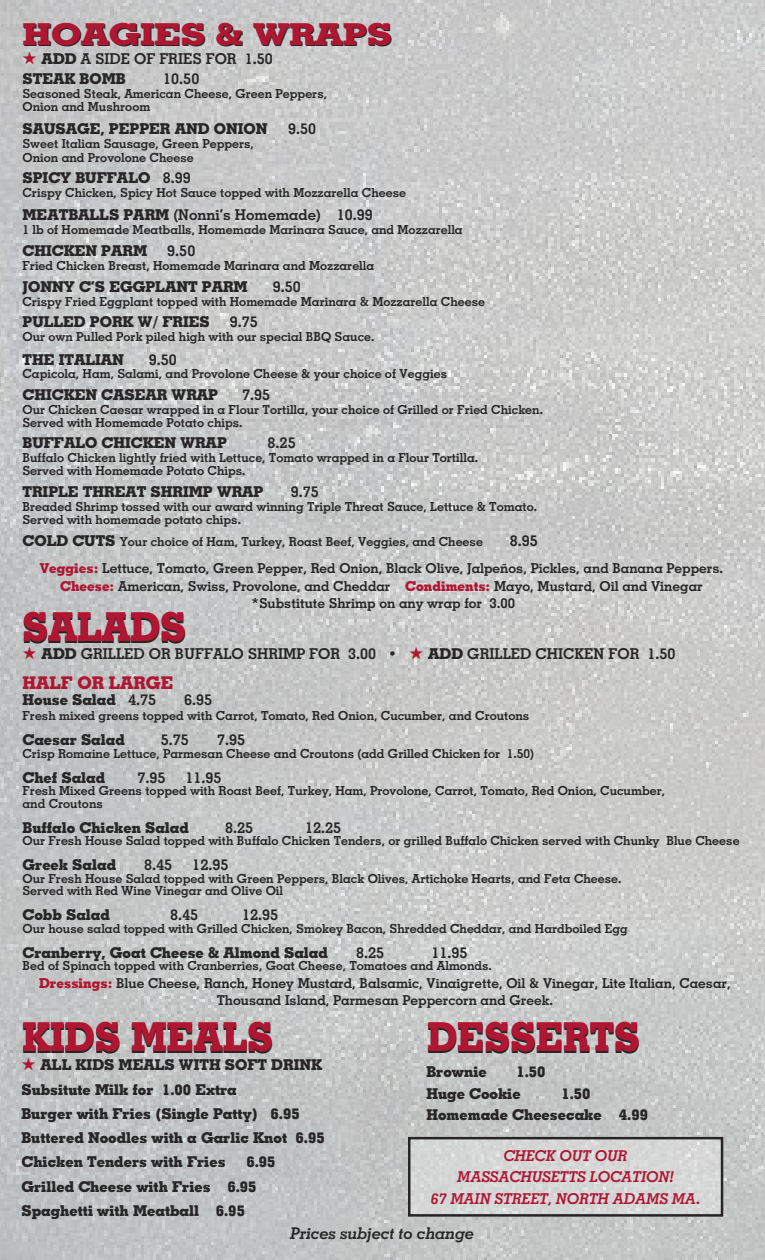
<style>
.page{position:relative;width:765px;height:1260px;background:#fff}
.page>*{position:absolute;margin:0;border:0;box-sizing:border-box;transform-origin:0 0}
.t1{font:700 40px "Geometric Slab 703 BT Xtra";color:#ae1632;scale:.95 1}
.t2{font:700 30.25px "Geometric Slab 703 BT Xtra";color:#ae1632;scale:1.21 1}
.t3{font:700 17.5px "Geometric Slab 703 BT Xtra";color:#ae1632}
.t4{font:italic 700 16.25px "Geometric Slab 703 BT";color:#272526}
.t5{font:700 15px/24.2px "Geometric Slab 703 BT Xtra";color:#272526}
.t6{font:700 15px "Geometric Slab 703 BT";color:#272526}
.t7{font:italic 700 15px/21.6px "Geometric Slab 703 BT";color:#ae1632;text-align:center}
.t8{font:700 13.75px/17.5px "Geometric Slab 703 BT";color:#272526;text-align:center}
.t9{font:700 12.5px/13.8px "Geometric Slab 703 BT";color:#272526}
.s1{color:#ae1632}
.s2{font-family:"Geometric Slab 703 BT Xtra"}
.s3{font-family:"Geometric Slab 703 BT"}
.s4{font-family:"Geometric Slab 703 BT Xtra";font-size:15px}
.s5{font-family:"Geometric Slab 703 BT Xtra";color:#ae1632}
</style>
<div class="page">
<img style="left:0;top:0;width:765px;height:1260px">
<div style="left:410px;top:1139px;width:311px;height:75px;background:#d6d6d6"></div>
<div style="left:408px;top:1137px;width:315px;height:80px;border:2px solid #272526"></div>
<h2 class="t2" style="left:22px;top:17px;width:307px">HOAGIES &amp; WRAPS</h2>
<p class="t6" style="left:22px;top:50px;width:252px"><span class="s1">★</span> <span class="s2">ADD</span> A SIDE OF FRIES FOR 1.50</p>
<p class="t5" style="left:22px;top:67px;width:105px">STEAK BOMB</p>
<p class="t6" style="left:163px;top:70px;width:38px">10.50</p>
<p class="t9" style="left:22px;top:86px;width:306px">Seasoned Steak, American Cheese, Green Peppers,<br>Onion and Mushroom</p>
<p class="t5" style="left:22px;top:117px;width:246px">SAUSAGE, PEPPER AND ONION</p>
<p class="t6" style="left:288px;top:120px;width:30px">9.50</p>
<p class="t9" style="left:22px;top:137px;width:233px">Sweet Italian Sausage, Green Peppers,<br>Onion and Provolone Cheese</p>
<p class="t5" style="left:23px;top:166px;width:170px">SPICY BUFFALO <span class="s3">8.99</span></p>
<p class="t9" style="left:22px;top:186px;width:385px">Crispy Chicken, Spicy Hot Sauce topped with Mozzarella Cheese</p>
<p class="t6" style="left:23px;top:206px;width:352px"><span class="s2">MEATBALLS PARM</span> (Nonni’s Homemade) 10.99</p>
<p class="t9" style="left:22px;top:222px;width:442px">1 lb of Homemade Meatballs, Homemade Marinara Sauce, and Mozzarella</p>
<p class="t5" style="left:22px;top:239px;width:126px">CHICKEN PARM</p>
<p class="t6" style="left:167px;top:243px;width:30px">9.50</p>
<p class="t9" style="left:22px;top:259px;width:353px">Fried Chicken Breast, Homemade Marinara and Mozzarella</p>
<p class="t5" style="left:22px;top:274px;width:227px">JONNY C’S EGGPLANT PARM</p>
<p class="t6" style="left:273px;top:278px;width:30px">9.50</p>
<p class="t9" style="left:22px;top:294px;width:464px">Crispy Fried Eggplant topped with Homemade Marinara &amp; Mozzarella Cheese</p>
<p class="t5" style="left:22px;top:310px;width:189px">PULLED PORK W/ FRIES</p>
<p class="t6" style="left:230px;top:313px;width:30px">9.75</p>
<p class="t9" style="left:22px;top:330px;width:353px">Our own Pulled Pork piled high with our special BBQ Sauce.</p>
<p class="t5" style="left:22px;top:347px;width:103px">THE ITALIAN</p>
<p class="t6" style="left:149px;top:351px;width:30px">9.50</p>
<p class="t9" style="left:22px;top:367px;width:426px">Capicola, Ham, Salami, and Provolone Cheese &amp; your choice of Veggies</p>
<p class="t5" style="left:23px;top:383px;width:197px">CHICKEN CASEAR WRAP</p>
<p class="t6" style="left:242px;top:386px;width:30px">7.95</p>
<p class="t9" style="left:22px;top:402px;width:522px">Our Chicken Caesar wrapped in a Flour Tortilla, your choice of Grilled or Fried Chicken.<br>Served with Homemade Potato chips.</p>
<p class="t5" style="left:22px;top:431px;width:206px">BUFFALO CHICKEN WRAP</p>
<p class="t6" style="left:268px;top:434px;width:30px">8.25</p>
<p class="t9" style="left:22px;top:450px;width:457px">Buffalo Chicken lightly fried with Lettuce, Tomato wrapped in a Flour Tortilla.<br>Served with Homemade Potato Chips.</p>
<p class="t5" style="left:22px;top:480px;width:242px">TRIPLE THREAT SHRIMP WRAP</p>
<p class="t6" style="left:291px;top:483px;width:30px">9.75</p>
<p class="t9" style="left:22px;top:499px;width:516px">Breaded Shrimp tossed with our award winning Triple Threat Sauce, Lettuce &amp; Tomato.<br>Served with homemade potato chips.</p>
<p class="t9" style="left:22px;top:534px;width:462px"><span class="s4">COLD CUTS</span> Your choice of Ham, Turkey, Roast Beef, Veggies, and Cheese</p>
<p class="t6" style="left:510px;top:532px;width:30px">8.95</p>
<p class="t8" style="left:40px;top:560px;width:685px"><span class="s5">Veggies:</span> Lettuce, Tomato, Green Pepper, Red Onion, Black Olive, Jalpeños, Pickles, and Banana Peppers.<br><span class="s5">Cheese:</span> American, Swiss, Provolone, and Cheddar <span class="s5">Condiments:</span> Mayo, Mustard, Oil and Vinegar *Substitute Shrimp on any wrap for 3.00</p>
<h1 class="t1" style="left:22px;top:604px;width:174px">SALADS</h1>
<p class="t6" style="left:22px;top:645px;width:655px"><span class="s1">★</span> <span class="s2">ADD</span> GRILLED OR BUFFALO SHRIMP FOR 3.00 • <span class="s1">★</span> <span class="s2">ADD</span> GRILLED CHICKEN FOR 1.50</p>
<h3 class="t3" style="left:22px;top:673px;width:152px">HALF OR LARGE</h3>
<p class="t5" style="left:22px;top:688px;width:135px">House Salad <span class="s3">4.75</span></p>
<p class="t6" style="left:184px;top:691px;width:30px">6.95</p>
<p class="t9" style="left:22px;top:709px;width:508px">Fresh mixed greens topped with Carrot, Tomato, Red Onion, Cucumber, and Croutons</p>
<p class="t5" style="left:22px;top:728px;width:104px">Caesar Salad</p>
<p class="t6" style="left:161px;top:731px;width:30px">5.75</p>
<p class="t6" style="left:217px;top:731px;width:30px">7.95</p>
<p class="t9" style="left:22px;top:746px;width:513px">Crisp Romaine Lettuce, Parmesan Cheese and Croutons (add Grilled Chicken for 1.50)</p>
<p class="t5" style="left:22px;top:765px;width:84px">Chef Salad</p>
<p class="t6" style="left:137px;top:769px;width:30px">7.95</p>
<p class="t6" style="left:185px;top:769px;width:38px">11.95</p>
<p class="t9" style="left:22px;top:785px;width:644px;line-height:12.5px">Fresh Mixed Greens topped with Roast Beef, Turkey, Ham, Provolone, Carrot, Tomato, Red Onion, Cucumber, and Croutons</p>
<p class="t5" style="left:22px;top:815px;width:168px">Buffalo Chicken Salad</p>
<p class="t6" style="left:225px;top:819px;width:30px">8.25</p>
<p class="t6" style="left:305px;top:819px;width:38px">12.25</p>
<p class="t9" style="left:22px;top:834px;width:719px">Our Fresh House Salad topped with Buffalo Chicken Tenders, or grilled Buffalo Chicken served with Chunky Blue Cheese</p>
<p class="t5" style="left:22px;top:853px;width:95px">Greek Salad</p>
<p class="t6" style="left:144px;top:856px;width:30px">8.45</p>
<p class="t6" style="left:192px;top:856px;width:38px">12.95</p>
<p class="t9" style="left:22px;top:872px;width:601px;line-height:12.5px">Our Fresh House Salad topped with Green Peppers, Black Olives, Artichoke Hearts, and Feta Cheese.<br>Served with Red Wine Vinegar and Olive Oil</p>
<p class="t5" style="left:22px;top:903px;width:89px">Cobb Salad</p>
<p class="t6" style="left:170px;top:906px;width:30px">8.45</p>
<p class="t6" style="left:242px;top:906px;width:38px">12.95</p>
<p class="t9" style="left:22px;top:921px;width:607px">Our house salad topped with Grilled Chicken, Smokey Bacon, Shredded Cheddar, and Hardboiled Egg</p>
<p class="t5" style="left:22px;top:940px;width:307px">Cranberry, Goat Cheese &amp; Almond Salad</p>
<p class="t6" style="left:356px;top:944px;width:30px">8.25</p>
<p class="t6" style="left:432px;top:944px;width:38px">11.95</p>
<p class="t9" style="left:22px;top:959px;width:471px">Bed of Spinach topped with Cranberries, Goat Cheese, Tomatoes and Almonds.</p>
<p class="t8" style="left:39px;top:974px;width:693px"><span class="s5">Dressings:</span> Blue Cheese, Ranch, Honey Mustard, Balsamic, Vinaigrette, Oil &amp; Vinegar, Lite Italian, Caesar,<br>Thousand Island, Parmesan Peppercorn and Greek.</p>
<h1 class="t1" style="left:22px;top:1014px;width:265px">KIDS MEALS</h1>
<p class="t5" style="left:21px;top:1053px;width:305px"><span class="s1">★</span> ALL KIDS MEALS WITH SOFT DRINK Subsitute Milk for 1.00 Extra<br>Burger with Fries (Single Patty) 6.95<br>Buttered Noodles with a Garlic Knot 6.95<br>Chicken Tenders with Fries</p>
<p class="t5" style="left:21px;top:1150px;width:256px;text-indent:225px">6.95<br>Grilled Cheese with Fries 6.95<br>Spaghetti with Meatball 6.95</p>
<h1 class="t1" style="left:427px;top:1014px;width:225px">DESSERTS</h1>
<p class="t5" style="left:426px;top:1060px;width:62px">Brownie</p>
<p class="t5" style="left:426px;top:1061px;width:121px;line-height:21.6px;text-indent:90px">1.50<br>Huge Cookie</p>
<p class="t5" style="left:426px;top:1083px;width:223px;line-height:21.6px;text-indent:135px">1.50<br>Homemade Cheesecake 4.99</p>
<p class="t7" style="left:431px;top:1145px;width:271px">CHECK OUT OUR<br>MASSACHUSETTS LOCATION!<br>67 MAIN STREET, NORTH ADAMS MA.</p>
<h3 class="t4" style="left:291px;top:1224px;width:185px">Prices subject to change</h3>
</div>
